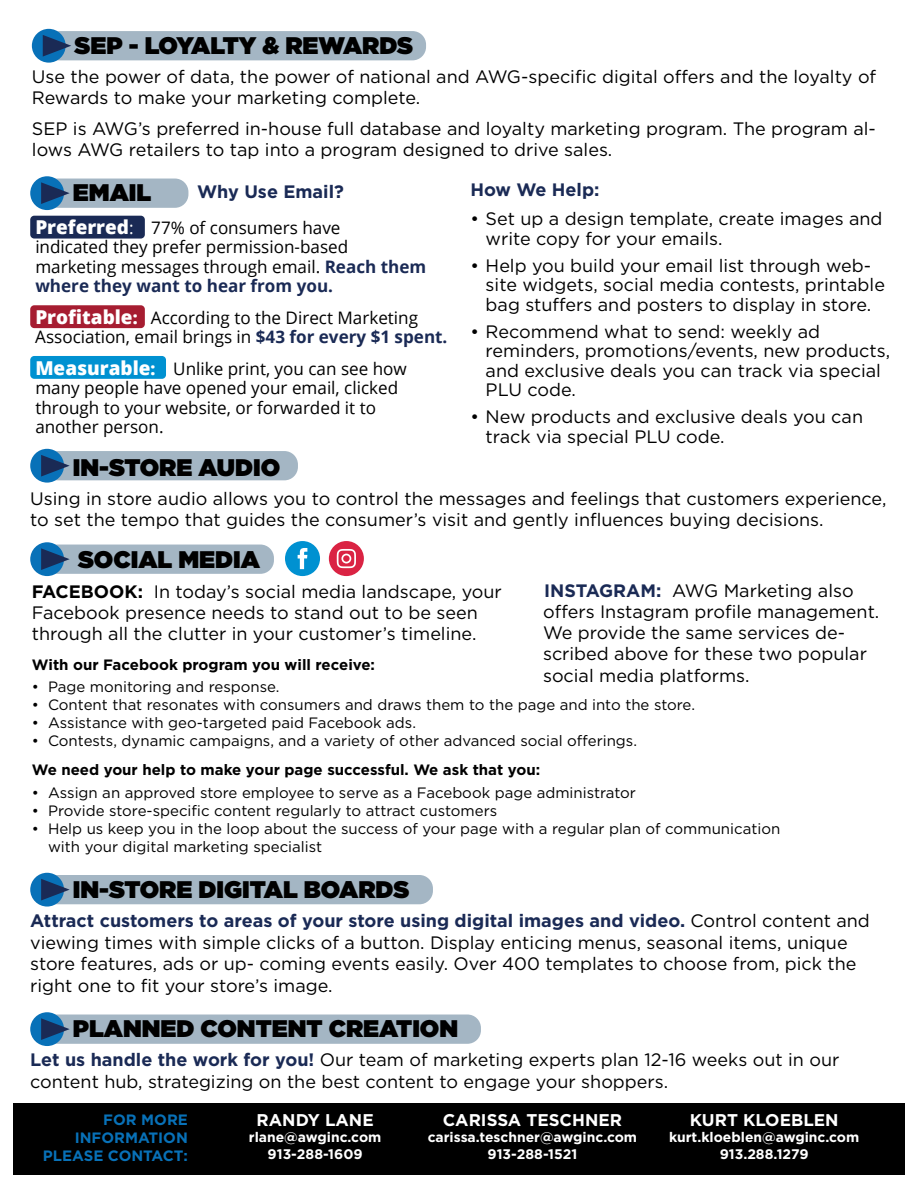
<style>
.page{position:relative;width:918px;height:1188px;background:#fff}
.page>*{position:absolute;margin:0;border:0;box-sizing:border-box;transform-origin:0 0}
.t1{font:900 24px "Gotham";color:#000}
.t2{font:18px/21.6px "Gotham";color:#000}
.t3{font:700 18px "Gotham";color:#1a2a55}
.t4{font:17.25px/19.5px "Open Sans";color:#000}
.t5{font:700 16.95px "Gotham";color:#fff}
.t6{font:15px/18px "Gotham";color:#000}
.t7{font:700 15px "Gotham";color:#000}
.t8{font:700 15px/18px "Gotham";color:#0871b8;text-align:right}
.t9{font:700 13.8px/16.6px "Gotham";color:#fff;text-align:center}
.s1{font-weight:800;font-size:19.05px;color:#fff}
.s2{color:#fff}
.s3{font-weight:700;color:#1a2a55}
.s4{font-weight:800;color:#fff}
.s5{font-weight:700}
</style>
<div class="page">
<div style="left:14px;top:1104px;width:891px;height:71px;background:#000"></div>
<div style="left:30px;top:216px;width:115px;height:23px;background:#1a2a55;border-radius:4px"></div>
<div style="left:30px;top:356px;width:136px;height:23px;background:#0091d1;border-radius:4px"></div>
<div style="left:30px;top:305px;width:115px;height:23px;background:#a61d31;border-radius:4px"></div>
<div style="left:44px;top:179px;width:144px;height:29px;background:#a4b6c4;border-radius:13px"></div>
<div style="left:30px;top:176px;width:34px;height:34px;background:#0871b8;border-radius:50%"></div>
<svg style="left:41px;top:182px;width:29px;height:22px"></svg>
<div style="left:44px;top:451px;width:254px;height:29px;background:#a4b6c4;border-radius:13px"></div>
<div style="left:30px;top:449px;width:34px;height:34px;background:#0871b8;border-radius:50%"></div>
<svg style="left:41px;top:455px;width:29px;height:22px"></svg>
<div style="left:44px;top:545px;width:230px;height:29px;background:#a4b6c4;border-radius:13px"></div>
<div style="left:30px;top:542px;width:34px;height:34px;background:#0871b8;border-radius:50%"></div>
<svg style="left:41px;top:548px;width:29px;height:22px"></svg>
<div style="left:44px;top:875px;width:389px;height:29px;background:#a4b6c4;border-radius:13px"></div>
<div style="left:30px;top:873px;width:34px;height:34px;background:#0871b8;border-radius:50%"></div>
<svg style="left:41px;top:879px;width:29px;height:21px"></svg>
<div style="left:44px;top:1015px;width:437px;height:29px;background:#a4b6c4;border-radius:13px"></div>
<div style="left:30px;top:1012px;width:34px;height:34px;background:#0871b8;border-radius:50%"></div>
<svg style="left:41px;top:1018px;width:29px;height:22px"></svg>
<div style="left:46px;top:31px;width:380px;height:29px;background:#a4b6c4;border-radius:13px"></div>
<div style="left:32px;top:29px;width:34px;height:34px;background:#0871b8;border-radius:50%"></div>
<svg style="left:43px;top:35px;width:28px;height:22px"></svg>
<div style="left:285px;top:541px;width:35px;height:35px;background:#0091d1;border-radius:50%"></div>
<svg style="left:298px;top:548px;width:9px;height:21px"></svg>
<div style="left:329px;top:541px;width:35px;height:35px;background:#da2343;border-radius:18px"></div>
<svg style="left:337px;top:549px;width:19px;height:19px"></svg>
<h1 class="t1" style="left:75px;top:28px;width:340px">SEP - LOYALTY &amp; REWARDS</h1>
<p class="t2" style="left:32px;top:65px;width:846px">Use the power of data, the power of national and AWG-specific digital offers and the loyalty of<br>Rewards to make your marketing complete.</p>
<p class="t2" style="left:32px;top:117px;width:845px">SEP is AWG’s preferred in-house full database and loyalty marketing program. The program al&shy;lows AWG retailers to tap into a program designed to drive sales.</p>
<h1 class="t1" style="left:73px;top:175px;width:80px">EMAIL</h1>
<p class="t3" style="left:470px;top:178px;width:131px">How We Help:</p>
<p class="t2" style="left:486px;top:209px;width:398px;line-height:19.5px;text-indent:-15px">• Set up a design template, create images and write copy for your emails.</p>
<p class="t2" style="left:486px;top:255px;width:401px;line-height:19.5px;text-indent:-15px">• Help you build your email list through web&shy;site widgets, social media contests, printable bag stuffers and posters to display in store.</p>
<p class="t2" style="left:486px;top:321px;width:406px;line-height:19.5px;text-indent:-15px">• Recommend what to send: weekly ad reminders, promotions/events, new products, and exclusive deals you can track via special PLU code.</p>
<p class="t2" style="left:486px;top:407px;width:379px;line-height:19.5px;text-indent:-15px">• New products and exclusive deals you can track via special PLU code.</p>
<p class="t3" style="left:197px;top:179px;width:148px">Why Use Email?</p>
<p class="t4" style="left:35px;top:217px;width:392px"><span class="s1">Preferred</span><span class="s2">:</span> 77% of consumers have<br>indicated they prefer permission-based marketing messages through email. <span class="s3">Reach them where they want to hear from you.</span></p>
<p class="t4" style="left:35px;top:307px;width:414px"><span class="s1">Profitable</span><span class="s4">:</span> According to the Direct Marketing<br>Association, email brings in <span class="s3">$43 for every $1 spent.</span></p>
<p class="t4" style="left:35px;top:358px;width:373px"><span class="s1">Measurable</span><span class="s4">:</span> Unlike print, you can see how many people have opened your email, clicked through to your website, or forwarded it to another person.</p>
<h1 class="t1" style="left:73px;top:450px;width:209px">IN-STORE AUDIO</h1>
<p class="t2" style="left:30px;top:487px;width:858px">Using in store audio allows you to control the messages and feelings that customers experience, to set the tempo that guides the consumer’s visit and gently influences buying decisions.</p>
<h1 class="t1" style="left:78px;top:542px;width:184px">SOCIAL MEDIA</h1>
<p class="t2" style="left:543px;top:580px;width:338px;line-height:21px"><span class="s3">INSTAGRAM:</span> AWG Marketing also offers Instagram profile management.<br>We provide the same services de&shy;scribed above for these two popular social media platforms.</p>
<p class="t2" style="left:32px;top:580px;width:471px;line-height:21px"><span class="s5">FACEBOOK:</span> In today’s social media landscape, your<br>Facebook presence needs to stand out to be seen through all the clutter in your customer’s timeline.</p>
<p class="t7" style="left:32px;top:655px;width:345px">With our Facebook program you will receive:</p>
<p class="t6" style="left:32px;top:678px;width:249px">• Page monitoring and response.</p>
<p class="t6" style="left:32px;top:696px;width:665px">• Content that resonates with consumers and draws them to the page and into the store.</p>
<p class="t6" style="left:32px;top:714px;width:386px">• Assistance with geo-targeted paid Facebook ads.</p>
<p class="t6" style="left:32px;top:732px;width:607px">• Contests, dynamic campaigns, and a variety of other advanced social offerings.</p>
<p class="t7" style="left:32px;top:760px;width:510px">We need your help to make your page successful. We ask that you:</p>
<p class="t6" style="left:32px;top:783px;width:606px">• Assign an approved store employee to serve as a Facebook page administrator</p>
<p class="t6" style="left:32px;top:801px;width:467px">• Provide store-specific content regularly to attract customers</p>
<p class="t6" style="left:48px;top:819px;width:734px;text-indent:-16px">• Help us keep you in the loop about the success of your page with a regular plan of communication with your digital marketing specialist</p>
<h1 class="t1" style="left:73px;top:872px;width:338px">IN-STORE DIGITAL BOARDS</h1>
<p class="t2" style="left:30px;top:910px;width:841px"><span class="s3">Attract customers to areas of your store using digital images and video.</span> Control content and viewing times with simple clicks of a button. Display enticing menus, seasonal items, unique store features, ads or up- coming events easily. Over 400 templates to choose from, pick the right one to fit your store’s image.</p>
<h1 class="t1" style="left:73px;top:1011px;width:387px">PLANNED CONTENT CREATION</h1>
<p class="t2" style="left:30px;top:1048px;width:811px"><span class="s3">Let us handle the work for you!</span> Our team of marketing experts plan 12-16 weeks out in our content hub, strategizing on the best content to engage your shoppers.</p>
<p class="t8" style="left:43px;top:1111px;width:147px">FOR MORE<br>INFORMATION<br>PLEASE CONTACT:</p>
<p class="t5" style="left:257px;top:1109px;width:119px">RANDY LANE</p>
<p class="t9" style="left:249px;top:1129px;width:134px">rlane@awginc.com<br>913-288-1609</p>
<p class="t5" style="left:443px;top:1109px;width:181px">CARISSA TESCHNER</p>
<p class="t9" style="left:428px;top:1129px;width:211px">carissa.teschner@awginc.com<br>913-288-1521</p>
<p class="t5" style="left:690px;top:1109px;width:150px">KURT KLOEBLEN</p>
<p class="t9" style="left:669px;top:1129px;width:192px">kurt.kloeblen@awginc.com<br>913.288.1279</p>
</div>
